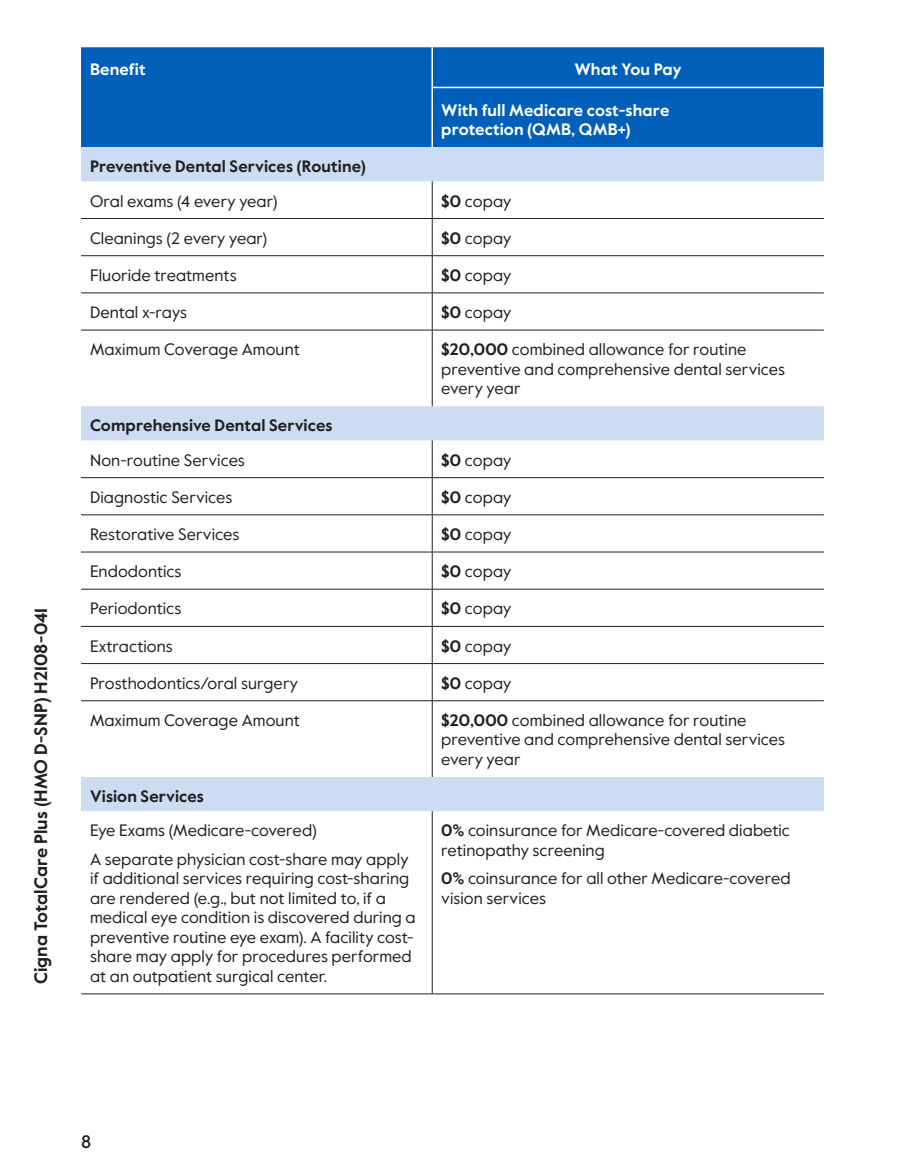
<style>
.page{position:relative;width:905px;height:1175px;background:#fff}
.page>*{position:absolute;margin:0;border:0;box-sizing:border-box;transform-origin:0 0}
.margin_plan_name{font:700 18px "Value Sans Pro";letter-spacing:.005em;color:#231f20}
.t1{font:500 18px "Value Sans Pro";color:#231f20}
.table_para{font:16.5px/19.5px "Value Sans Pro";letter-spacing:.005em;color:#231f20}
.table_text{font:16.5px "Value Sans Pro";color:#231f20}
.table_row_h1{font:700 16.5px "Value Sans Pro";letter-spacing:.005em;color:#231f20}
.table_col_h1_align_r{font:700 16.5px/19.5px "Value Sans Pro";letter-spacing:.005em;color:#fff}
.table_row_h2_sctn_2{font:700 16.5px "Value Sans Pro";letter-spacing:.005em;color:#231f20}
.table_col_h1_align_c{font:700 16.5px "Value Sans Pro";color:#fff}
.s1{font-weight:700}
</style>
<div class="page">
<div style="left:81px;top:47px;width:743px;height:100px;background:#005fb9"></div>
<svg style="left:81px;top:147px;width:743px;height:664px"></svg>
<hr style="left:432px;top:514px;width:392px;height:1px;background:#231f20">
<hr style="left:432px;top:552px;width:392px;height:1px;background:#231f20">
<hr style="left:432px;top:589px;width:392px;height:1px;background:#231f20">
<hr style="left:432px;top:626px;width:392px;height:1px;background:#231f20">
<hr style="left:432px;top:663px;width:392px;height:1px;background:#231f20">
<hr style="left:432px;top:811px;width:1px;height:182px;background:#231f20">
<hr style="left:81px;top:993px;width:351px;height:1px;background:#231f20">
<hr style="left:432px;top:993px;width:392px;height:1px;background:#231f20">
<hr style="left:81px;top:218px;width:351px;height:1px;background:#231f20">
<hr style="left:81px;top:255px;width:351px;height:1px;background:#231f20">
<hr style="left:432px;top:255px;width:392px;height:1px;background:#231f20">
<hr style="left:81px;top:293px;width:351px;height:1px;background:#231f20">
<hr style="left:432px;top:293px;width:392px;height:1px;background:#231f20">
<hr style="left:81px;top:330px;width:351px;height:1px;background:#231f20">
<hr style="left:432px;top:330px;width:392px;height:1px;background:#231f20">
<hr style="left:81px;top:552px;width:351px;height:1px;background:#231f20">
<hr style="left:81px;top:589px;width:351px;height:1px;background:#231f20">
<hr style="left:81px;top:626px;width:351px;height:1px;background:#231f20">
<hr style="left:81px;top:663px;width:351px;height:1px;background:#231f20">
<hr style="left:431px;top:47px;width:2px;height:40px;background:#fff">
<hr style="left:431px;top:87px;width:393px;height:1px;background:#fff">
<hr style="left:823px;top:88px;width:1px;height:59px;background:#fff">
<hr style="left:431px;top:88px;width:2px;height:59px;background:#fff">
<hr style="left:432px;top:219px;width:1px;height:36px;background:#231f20">
<hr style="left:432px;top:256px;width:1px;height:37px;background:#231f20">
<hr style="left:432px;top:293px;width:1px;height:37px;background:#231f20">
<hr style="left:432px;top:330px;width:1px;height:76px;background:#231f20">
<hr style="left:432px;top:440px;width:1px;height:37px;background:#231f20">
<hr style="left:432px;top:478px;width:1px;height:36px;background:#231f20">
<hr style="left:432px;top:515px;width:1px;height:37px;background:#231f20">
<hr style="left:432px;top:552px;width:1px;height:37px;background:#231f20">
<hr style="left:432px;top:589px;width:1px;height:37px;background:#231f20">
<hr style="left:432px;top:626px;width:1px;height:37px;background:#231f20">
<hr style="left:432px;top:664px;width:1px;height:36px;background:#231f20">
<hr style="left:432px;top:701px;width:1px;height:76px;background:#231f20">
<hr style="left:432px;top:181px;width:1px;height:37px;background:#231f20">
<hr style="left:432px;top:218px;width:392px;height:1px;background:#231f20">
<hr style="left:81px;top:700px;width:351px;height:1px;background:#231f20">
<hr style="left:432px;top:700px;width:392px;height:1px;background:#231f20">
<hr style="left:432px;top:477px;width:392px;height:1px;background:#231f20">
<hr style="left:81px;top:514px;width:351px;height:1px;background:#231f20">
<hr style="left:81px;top:477px;width:351px;height:1px;background:#231f20">
<p class="margin_plan_name" style="left:30px;top:984px;width:378px;rotate:-90deg">Cigna TotalCare Plus (HMO D-SNP) H2108-041</p>
<p class="table_col_h1_align_r" style="left:90px;top:61px;width:57px">Benefit</p>
<p class="table_col_h1_align_c" style="left:574px;top:60px;width:109px">What You Pay</p>
<p class="table_col_h1_align_r" style="left:441px;top:101px;width:230px">With full Medicare cost-share protection (QMB, QMB+)</p>
<p class="table_row_h1" style="left:90px;top:157px;width:277px">Preventive Dental Services (Routine)</p>
<p class="table_para" style="left:90px;top:191px;width:189px">Oral exams (4 every year)</p>
<p class="table_para" style="left:441px;top:191px;width:72px"><span class="s1">$0</span> copay</p>
<p class="table_text" style="left:90px;top:228px;width:179px">Cleanings (2 every year)</p>
<p class="table_para" style="left:441px;top:228px;width:72px"><span class="s1">$0</span> copay</p>
<p class="table_text" style="left:90px;top:265px;width:148px">Fluoride treatments</p>
<p class="table_para" style="left:441px;top:266px;width:72px"><span class="s1">$0</span> copay</p>
<p class="table_text" style="left:90px;top:302px;width:99px">Dental x-rays</p>
<p class="table_para" style="left:441px;top:303px;width:72px"><span class="s1">$0</span> copay</p>
<p class="table_text" style="left:90px;top:339px;width:211px">Maximum Coverage Amount</p>
<p class="table_para" style="left:441px;top:340px;width:345px"><span class="s1">$20,000</span> combined allowance for routine preventive and comprehensive dental services every year</p>
<p class="table_row_h1" style="left:90px;top:416px;width:244px">Comprehensive Dental Services</p>
<p class="table_para" style="left:90px;top:450px;width:156px">Non-routine Services</p>
<p class="table_para" style="left:441px;top:450px;width:72px"><span class="s1">$0</span> copay</p>
<p class="table_text" style="left:90px;top:487px;width:144px">Diagnostic Services</p>
<p class="table_para" style="left:441px;top:487px;width:72px"><span class="s1">$0</span> copay</p>
<p class="table_text" style="left:90px;top:524px;width:151px">Restorative Services</p>
<p class="table_para" style="left:441px;top:525px;width:72px"><span class="s1">$0</span> copay</p>
<p class="table_text" style="left:90px;top:561px;width:93px">Endodontics</p>
<p class="table_para" style="left:441px;top:562px;width:72px"><span class="s1">$0</span> copay</p>
<p class="table_text" style="left:90px;top:598px;width:93px">Periodontics</p>
<p class="table_para" style="left:441px;top:599px;width:72px"><span class="s1">$0</span> copay</p>
<p class="table_text" style="left:90px;top:636px;width:84px">Extractions</p>
<p class="table_para" style="left:441px;top:636px;width:72px"><span class="s1">$0</span> copay</p>
<p class="table_text" style="left:90px;top:673px;width:209px">Prosthodontics/oral surgery</p>
<p class="table_para" style="left:441px;top:673px;width:72px"><span class="s1">$0</span> copay</p>
<p class="table_text" style="left:90px;top:710px;width:211px">Maximum Coverage Amount</p>
<p class="table_para" style="left:441px;top:710px;width:345px"><span class="s1">$20,000</span> combined allowance for routine preventive and comprehensive dental services every year</p>
<p class="table_row_h2_sctn_2" style="left:90px;top:786px;width:115px">Vision Services</p>
<p class="table_para" style="left:90px;top:821px;width:228px">Eye Exams (Medicare-covered)</p>
<p class="table_para" style="left:90px;top:849px;width:327px">A separate physician cost-share may apply if additional services requiring cost-sharing are rendered (e.g., but not limited to, if a medical eye condition is discovered during a preventive routine eye exam). A facility cost&shy;share may apply for procedures performed at an outpatient surgical center.</p>
<p class="table_para" style="left:441px;top:821px;width:350px"><span class="s1">0%</span> coinsurance for Medicare-covered diabetic retinopathy screening</p>
<p class="table_para" style="left:441px;top:869px;width:351px"><span class="s1">0%</span> coinsurance for all other Medicare-covered vision services</p>
<p class="t1" style="left:81px;top:1130px;width:12px">8</p>
</div>
